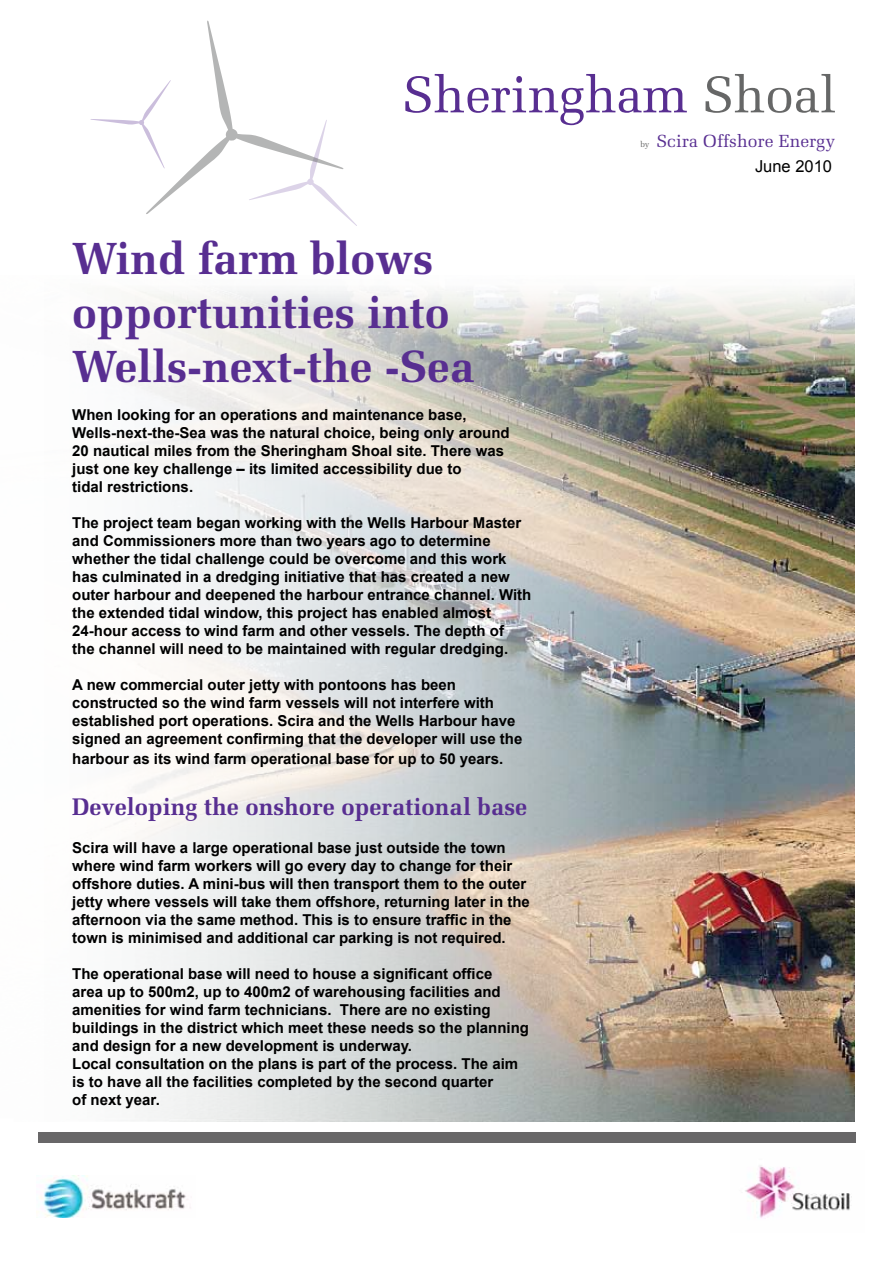
<style>
.page{position:relative;width:893px;height:1263px;background:#fff}
.page>*{position:absolute;margin:0;border:0;box-sizing:border-box;transform-origin:0 0}
.t1{font:51.45px "Melior LT Pro";color:#582e91}
.t2{font:700 45px/54px "Melior LT Std";color:#582e91}
.t3{font:700 24px "Melior LT Std";color:#582e91}
.t4{font:17.55px "Melior LT Pro";letter-spacing:.01em;color:#582e91}
.t5{font:16.5px "Arial";color:#000}
.t6{font:700 15px/18px "Arial";color:#000}
.s1{color:#666767}
.s2{font-size:8.25px;color:#666767}
</style>
<div class="page">
<img style="left:115px;top:288px;width:740px;height:833px">
<img style="left:36px;top:1176px;width:155px;height:42px">
<img style="left:745px;top:1165px;width:107px;height:54px">
<div style="left:38px;top:1132px;width:817px;height:11px;background:#686768"></div>
<svg style="left:90px;top:20px;width:267px;height:206px"></svg>
<h1 class="t1" style="left:402px;top:63px;width:436px">Sheringham <span class="s1">Shoal</span></h1>
<p class="t4" style="left:640px;top:130px;width:196px"><span class="s2">by</span> Scira Offshore Energy</p>
<p class="t5" style="left:755px;top:156px;width:79px">June 2010</p>
<h2 class="t2" style="left:72px;top:231px;width:404px">Wind farm blows opportunities into<br>Wells-next-the -Sea</h2>
<p class="t6" style="left:72px;top:406px;width:439px">When looking for an operations and maintenance base, Wells-next-the-Sea was the natural choice, being only around 20 nautical miles from the Sheringham Shoal site. There was just one key challenge – its limited accessibility due to<br>tidal restrictions.</p>
<p class="t6" style="left:72px;top:514px;width:461px">The project team began working with the Wells Harbour Master and Commissioners more than two years ago to determine whether the tidal challenge could be overcome and this work has culminated in a dredging initiative that has created a new outer harbour and deepened the harbour entrance channel. With the extended tidal window, this project has enabled almost 24-hour access to wind farm and other vessels. The depth of<br>the channel will need to be maintained with regular dredging.</p>
<p class="t6" style="left:72px;top:676px;width:452px">A new commercial outer jetty with pontoons has been constructed so the wind farm vessels will not interfere with established port operations. Scira and the Wells Harbour have signed an agreement confirming that the developer will use the</p>
<p class="t6" style="left:72px;top:750px;width:432px">harbour as its wind farm operational base for up to 50 years.</p>
<h3 class="t3" style="left:72px;top:792px;width:456px">Developing the onshore operational base</h3>
<p class="t6" style="left:72px;top:839px;width:459px">Scira will have a large operational base just outside the town where wind farm workers will go every day to change for their offshore duties. A mini-bus will then transport them to the outer jetty where vessels will take them offshore, returning later in the afternoon via the same method. This is to ensure traffic in the town is minimised and additional car parking is not required.</p>
<p class="t6" style="left:72px;top:965px;width:458px">The operational base will need to house a significant office<br>area up to 500m2, up to 400m2 of warehousing facilities and amenities for wind farm technicians. There are no existing buildings in the district which meet these needs so the planning and design for a new development is underway.<br>Local consultation on the plans is part of the process. The aim is to have all the facilities completed by the second quarter<br>of next year.</p>
</div>
